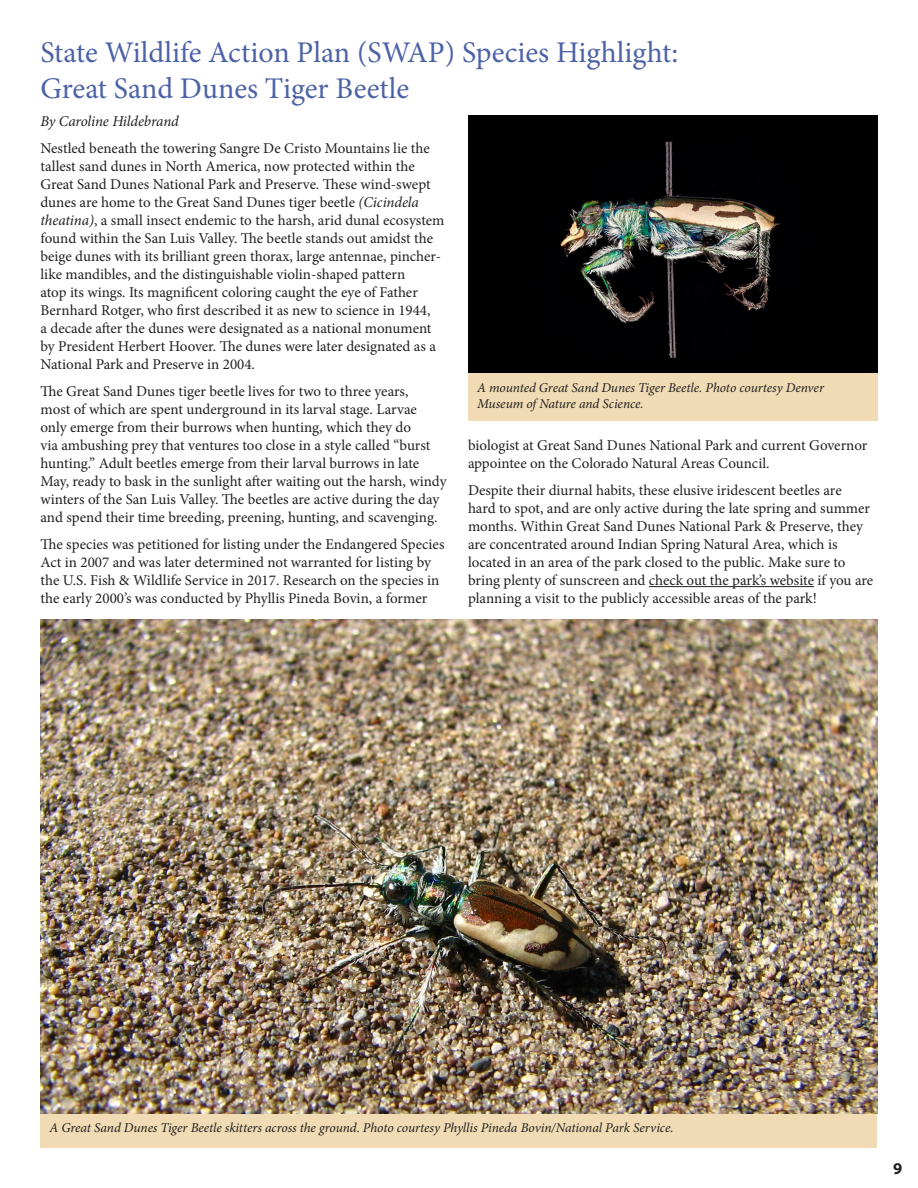
<style>
.page{position:relative;width:918px;height:1188px;background:#fff}
.page>*{position:absolute;margin:0;border:0;box-sizing:border-box;transform-origin:0 0}
.t1{font:30px "Minion Pro";color:#4c62a7}
.t2{font:700 16.5px "Myriad Pro";color:#231f20}
.t3{font:15px/18px "Minion Pro";color:#231f20}
.t4{font:italic 15px "Minion Pro";letter-spacing:-.015em;color:#231f20}
.t5{font:italic 13.5px/16.2px "Minion Pro";letter-spacing:-.005em;color:#231f20}
.s1{font-style:italic}
</style>
<div class="page">
<div style="left:40px;top:1113px;width:838px;height:35px;background:#f0dbb4"></div>
<img style="left:40px;top:619px;width:837px;height:494px">
<img style="left:468px;top:115px;width:410px;height:258px">
<div style="left:468px;top:373px;width:410px;height:48px;background:#f0dbb4"></div>
<hr style="left:649px;top:586px;width:165px;height:1px;background:#231f20">
<p class="t1" style="left:40px;top:33px;width:639px">State Wildlife Action Plan (SWAP) Species Highlight:</p>
<p class="t1" style="left:40px;top:69px;width:370px">Great Sand Dunes Tiger Beetle</p>
<p class="t4" style="left:40px;top:111px;width:140px">By Caroline Hildebrand</p>
<p class="t3" style="left:40px;top:139px;width:406px">Nestled beneath the towering Sangre De Cristo Mountains lie the tallest sand dunes in North America, now protected within the Great Sand Dunes National Park and Preserve. These wind-swept dunes are home to the Great Sand Dunes tiger beetle <span class="s1">(Cicindela theatina)</span>, a small insect endemic to the harsh, arid dunal ecosystem found within the San Luis Valley. The beetle stands out amidst the beige dunes with its brilliant green thorax, large antennae, pincher&shy;like mandibles, and the distinguishable violin-shaped pattern<br>atop its wings. Its magnificent coloring caught the eye of Father Bernhard Rotger, who first described it as new to science in 1944,<br>a decade after the dunes were designated as a national monument by President Herbert Hoover. The dunes were later designated as a National Park and Preserve in 2004.</p>
<p class="t3" style="left:40px;top:382px;width:408px">The Great Sand Dunes tiger beetle lives for two to three years,<br>most of which are spent underground in its larval stage. Larvae only emerge from their burrows when hunting, which they do<br>via ambushing prey that ventures too close in a style called “burst hunting.” Adult beetles emerge from their larval burrows in late May, ready to bask in the sunlight after waiting out the harsh, windy winters of the San Luis Valley. The beetles are active during the day and spend their time breeding, preening, hunting, and scavenging.</p>
<p class="t3" style="left:40px;top:535px;width:406px">The species was petitioned for listing under the Endangered Species Act in 2007 and was later determined not warranted for listing by the U.S. Fish &amp; Wildlife Service in 2017. Research on the species in the early 2000’s was conducted by Phyllis Pineda Bovin, a former</p>
<p class="t5" style="left:477px;top:380px;width:348px">A mounted Great Sand Dunes Tiger Beetle. Photo courtesy Denver<br>Museum of Nature and Science.</p>
<p class="t3" style="left:468px;top:436px;width:401px">biologist at Great Sand Dunes National Park and current Governor appointee on the Colorado Natural Areas Council.</p>
<p class="t3" style="left:468px;top:481px;width:407px">Despite their diurnal habits, these elusive iridescent beetles are<br>hard to spot, and are only active during the late spring and summer months. Within Great Sand Dunes National Park &amp; Preserve, they are concentrated around Indian Spring Natural Area, which is located in an area of the park closed to the public. Make sure to bring plenty of sunscreen and check out the park’s website if you are planning a visit to the publicly accessible areas of the park!</p>
<p class="t5" style="left:50px;top:1120px;width:626px">A Great Sand Dunes Tiger Beetle skitters across the ground. Photo courtesy Phyllis Pineda Bovin/National Park Service.</p>
<p class="t2" style="left:893px;top:1158px;width:11px">9</p>
</div>
